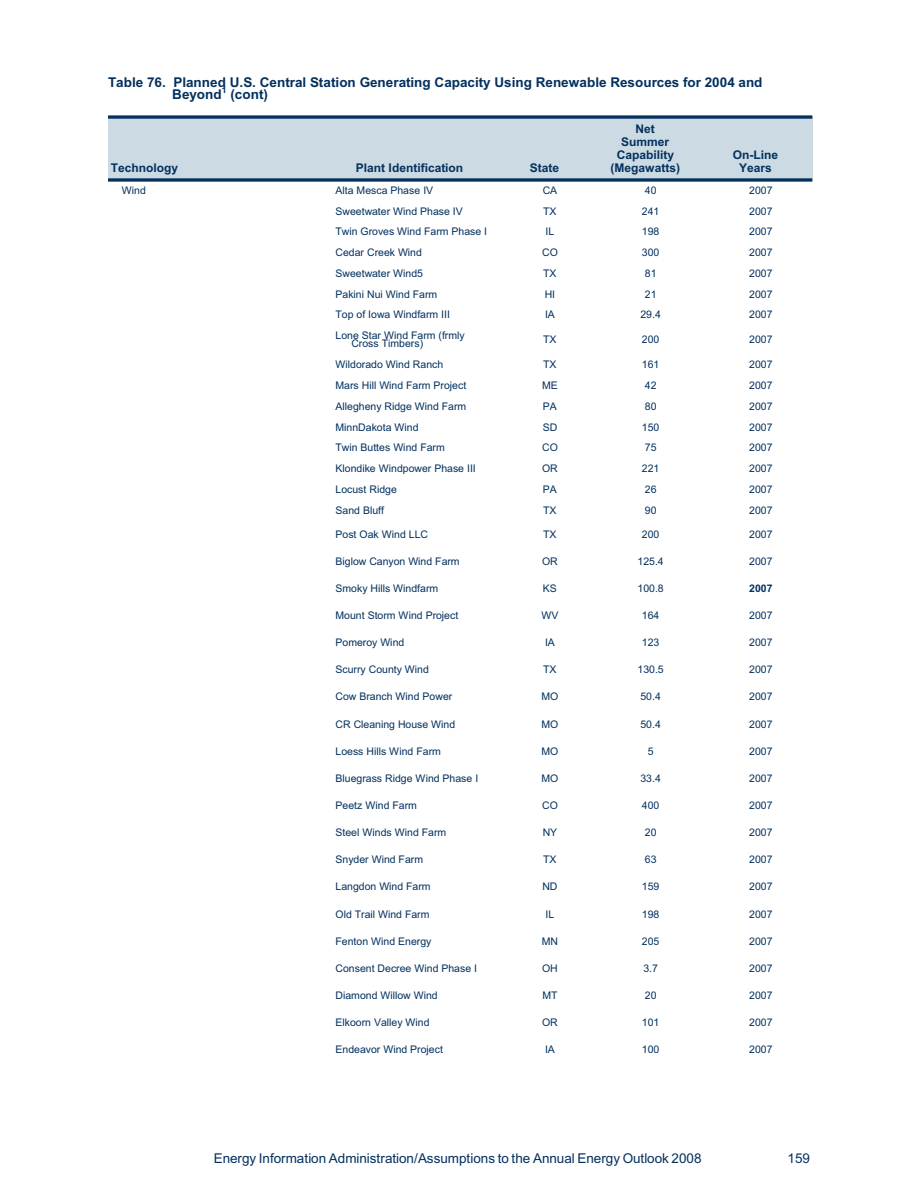
<style>
.page{position:relative;width:918px;height:1188px;background:#fff}
.page>*{position:absolute;margin:0;border:0;box-sizing:border-box;transform-origin:0 0}
.t1{font:700 13.5px/11.7px "Arial";color:#03305e}
.t2{font:13.5px "Helvetica";letter-spacing:-.005em;color:#03305e}
.t3{font:700 12px/12.9px "Arial";color:#03305e;text-align:center}
.t4{font:10.5px/8.1px "Arial";color:#03305e}
.t5{font:700 10.5px "Arial";color:#03305e}
.t6{font:700 8.7px "Arial";color:#03305e}
</style>
<div class="page">
<div style="left:108px;top:117px;width:214px;height:63px;background:#ccdbe3"></div>
<div style="left:322px;top:117px;width:175px;height:63px;background:#ccdbe3"></div>
<div style="left:497px;top:117px;width:95px;height:63px;background:#ccdbe3"></div>
<div style="left:592px;top:117px;width:107px;height:63px;background:#ccdbe3"></div>
<div style="left:699px;top:117px;width:113px;height:63px;background:#ccdbe3"></div>
<svg style="left:108px;top:115px;width:704px;height:4px"></svg>
<svg style="left:108px;top:178px;width:704px;height:4px"></svg>
<p class="t1" style="left:172px;top:78px;width:592px;text-indent:-64px">Table 76. Planned U.S. Central Station Generating Capacity Using Renewable Resources for 2004 and<br>Beyond</p>
<p class="t6" style="left:222px;top:86px;width:6px">1</p>
<p class="t1" style="left:230px;top:90px;width:39px">(cont)</p>
<p class="t3" style="left:111px;top:162px;width:69px">Technology</p>
<p class="t3" style="left:356px;top:162px;width:109px">Plant Identification</p>
<p class="t3" style="left:530px;top:162px;width:31px">State</p>
<p class="t3" style="left:611px;top:123px;width:71px">Net<br>Summer<br>Capability (Megawatts)</p>
<p class="t3" style="left:733px;top:149px;width:47px">On-Line<br>Years</p>
<p class="t4" style="left:122px;top:187px;width:26px">Wind</p>
<p class="t4" style="left:336px;top:187px;width:99px">Alta Mesca Phase IV</p>
<p class="t4" style="left:543px;top:187px;width:16px">CA</p>
<p class="t4" style="left:645px;top:187px;width:13px">40</p>
<p class="t4" style="left:749px;top:187px;width:25px">2007</p>
<p class="t4" style="left:336px;top:208px;width:129px">Sweetwater Wind Phase IV</p>
<p class="t4" style="left:543px;top:208px;width:15px">TX</p>
<p class="t4" style="left:642px;top:208px;width:19px">241</p>
<p class="t4" style="left:749px;top:208px;width:25px">2007</p>
<p class="t4" style="left:336px;top:229px;width:153px">Twin Groves Wind Farm Phase I</p>
<p class="t4" style="left:546px;top:229px;width:10px">IL</p>
<p class="t4" style="left:642px;top:229px;width:19px">198</p>
<p class="t4" style="left:749px;top:229px;width:25px">2007</p>
<p class="t4" style="left:336px;top:249px;width:88px">Cedar Creek Wind</p>
<p class="t4" style="left:542px;top:249px;width:17px">CO</p>
<p class="t4" style="left:642px;top:249px;width:19px">300</p>
<p class="t4" style="left:749px;top:249px;width:25px">2007</p>
<p class="t4" style="left:336px;top:270px;width:89px">Sweetwater Wind5</p>
<p class="t4" style="left:543px;top:270px;width:15px">TX</p>
<p class="t4" style="left:645px;top:270px;width:13px">81</p>
<p class="t4" style="left:749px;top:270px;width:25px">2007</p>
<p class="t4" style="left:336px;top:291px;width:103px">Pakini Nui Wind Farm</p>
<p class="t4" style="left:545px;top:291px;width:12px">HI</p>
<p class="t4" style="left:645px;top:291px;width:13px">21</p>
<p class="t4" style="left:749px;top:291px;width:25px">2007</p>
<p class="t4" style="left:336px;top:312px;width:116px">Top of Iowa Windfarm III</p>
<p class="t4" style="left:545px;top:312px;width:11px">IA</p>
<p class="t4" style="left:640px;top:312px;width:22px">29.4</p>
<p class="t4" style="left:749px;top:312px;width:25px">2007</p>
<p class="t4" style="left:351px;top:333px;width:115px;text-indent:-16px">Lone Star Wind Farm (frmly<br>Cross Timbers)</p>
<p class="t4" style="left:543px;top:337px;width:15px">TX</p>
<p class="t4" style="left:642px;top:337px;width:19px">200</p>
<p class="t4" style="left:749px;top:337px;width:25px">2007</p>
<p class="t4" style="left:336px;top:361px;width:109px">Wildorado Wind Ranch</p>
<p class="t4" style="left:543px;top:361px;width:15px">TX</p>
<p class="t4" style="left:642px;top:361px;width:19px">161</p>
<p class="t4" style="left:749px;top:361px;width:25px">2007</p>
<p class="t4" style="left:336px;top:382px;width:132px">Mars Hill Wind Farm Project</p>
<p class="t4" style="left:542px;top:382px;width:17px">ME</p>
<p class="t4" style="left:645px;top:382px;width:13px">42</p>
<p class="t4" style="left:749px;top:382px;width:25px">2007</p>
<p class="t4" style="left:336px;top:403px;width:132px">Allegheny Ridge Wind Farm</p>
<p class="t4" style="left:543px;top:403px;width:16px">PA</p>
<p class="t4" style="left:645px;top:403px;width:13px">80</p>
<p class="t4" style="left:749px;top:403px;width:25px">2007</p>
<p class="t4" style="left:336px;top:424px;width:85px">MinnDakota Wind</p>
<p class="t4" style="left:543px;top:424px;width:16px">SD</p>
<p class="t4" style="left:642px;top:424px;width:19px">150</p>
<p class="t4" style="left:749px;top:424px;width:25px">2007</p>
<p class="t4" style="left:336px;top:445px;width:111px">Twin Buttes Wind Farm</p>
<p class="t4" style="left:542px;top:445px;width:17px">CO</p>
<p class="t4" style="left:645px;top:445px;width:13px">75</p>
<p class="t4" style="left:749px;top:445px;width:25px">2007</p>
<p class="t4" style="left:336px;top:465px;width:142px">Klondike Windpower Phase III</p>
<p class="t4" style="left:542px;top:465px;width:17px">OR</p>
<p class="t4" style="left:642px;top:465px;width:19px">221</p>
<p class="t4" style="left:749px;top:465px;width:25px">2007</p>
<p class="t4" style="left:336px;top:486px;width:63px">Locust Ridge</p>
<p class="t4" style="left:543px;top:486px;width:16px">PA</p>
<p class="t4" style="left:645px;top:486px;width:13px">26</p>
<p class="t4" style="left:749px;top:486px;width:25px">2007</p>
<p class="t4" style="left:336px;top:507px;width:50px">Sand Bluff</p>
<p class="t4" style="left:543px;top:507px;width:15px">TX</p>
<p class="t4" style="left:645px;top:507px;width:13px">90</p>
<p class="t4" style="left:749px;top:507px;width:25px">2007</p>
<p class="t4" style="left:336px;top:531px;width:94px">Post Oak Wind LLC</p>
<p class="t4" style="left:543px;top:531px;width:15px">TX</p>
<p class="t4" style="left:642px;top:531px;width:19px">200</p>
<p class="t4" style="left:749px;top:531px;width:25px">2007</p>
<p class="t4" style="left:336px;top:558px;width:126px">Biglow Canyon Wind Farm</p>
<p class="t4" style="left:542px;top:558px;width:17px">OR</p>
<p class="t4" style="left:638px;top:558px;width:28px">125.4</p>
<p class="t4" style="left:749px;top:558px;width:25px">2007</p>
<p class="t4" style="left:336px;top:585px;width:104px">Smoky Hills Windfarm</p>
<p class="t4" style="left:543px;top:585px;width:16px">KS</p>
<p class="t4" style="left:638px;top:585px;width:28px">100.8</p>
<p class="t5" style="left:749px;top:584px;width:25px">2007</p>
<p class="t4" style="left:336px;top:612px;width:124px">Mount Storm Wind Project</p>
<p class="t4" style="left:541px;top:612px;width:19px">WV</p>
<p class="t4" style="left:642px;top:612px;width:19px">164</p>
<p class="t4" style="left:749px;top:612px;width:25px">2007</p>
<p class="t4" style="left:336px;top:639px;width:70px">Pomeroy Wind</p>
<p class="t4" style="left:545px;top:639px;width:11px">IA</p>
<p class="t4" style="left:642px;top:639px;width:19px">123</p>
<p class="t4" style="left:749px;top:639px;width:25px">2007</p>
<p class="t4" style="left:336px;top:667px;width:95px">Scurry County Wind</p>
<p class="t4" style="left:543px;top:667px;width:15px">TX</p>
<p class="t4" style="left:638px;top:667px;width:28px">130.5</p>
<p class="t4" style="left:749px;top:667px;width:25px">2007</p>
<p class="t4" style="left:336px;top:694px;width:118px">Cow Branch Wind Power</p>
<p class="t4" style="left:542px;top:694px;width:18px">MO</p>
<p class="t4" style="left:640px;top:694px;width:22px">50.4</p>
<p class="t4" style="left:749px;top:694px;width:25px">2007</p>
<p class="t4" style="left:336px;top:721px;width:121px">CR Cleaning House Wind</p>
<p class="t4" style="left:542px;top:721px;width:18px">MO</p>
<p class="t4" style="left:640px;top:721px;width:22px">50.4</p>
<p class="t4" style="left:749px;top:721px;width:25px">2007</p>
<p class="t4" style="left:336px;top:748px;width:107px">Loess Hills Wind Farm</p>
<p class="t4" style="left:542px;top:748px;width:18px">MO</p>
<p class="t4" style="left:648px;top:748px;width:7px">5</p>
<p class="t4" style="left:749px;top:748px;width:25px">2007</p>
<p class="t4" style="left:336px;top:775px;width:144px">Bluegrass Ridge Wind Phase I</p>
<p class="t4" style="left:542px;top:775px;width:18px">MO</p>
<p class="t4" style="left:640px;top:775px;width:22px">33.4</p>
<p class="t4" style="left:749px;top:775px;width:25px">2007</p>
<p class="t4" style="left:336px;top:802px;width:83px">Peetz Wind Farm</p>
<p class="t4" style="left:542px;top:802px;width:17px">CO</p>
<p class="t4" style="left:642px;top:802px;width:19px">400</p>
<p class="t4" style="left:749px;top:802px;width:25px">2007</p>
<p class="t4" style="left:336px;top:829px;width:112px">Steel Winds Wind Farm</p>
<p class="t4" style="left:543px;top:829px;width:16px">NY</p>
<p class="t4" style="left:645px;top:829px;width:13px">20</p>
<p class="t4" style="left:749px;top:829px;width:25px">2007</p>
<p class="t4" style="left:336px;top:857px;width:89px">Snyder Wind Farm</p>
<p class="t4" style="left:543px;top:857px;width:15px">TX</p>
<p class="t4" style="left:645px;top:857px;width:13px">63</p>
<p class="t4" style="left:749px;top:857px;width:25px">2007</p>
<p class="t4" style="left:336px;top:884px;width:97px">Langdon Wind Farm</p>
<p class="t4" style="left:542px;top:884px;width:17px">ND</p>
<p class="t4" style="left:642px;top:884px;width:19px">159</p>
<p class="t4" style="left:749px;top:884px;width:25px">2007</p>
<p class="t4" style="left:336px;top:911px;width:95px">Old Trail Wind Farm</p>
<p class="t4" style="left:546px;top:911px;width:10px">IL</p>
<p class="t4" style="left:642px;top:911px;width:19px">198</p>
<p class="t4" style="left:749px;top:911px;width:25px">2007</p>
<p class="t4" style="left:336px;top:938px;width:97px">Fenton Wind Energy</p>
<p class="t4" style="left:542px;top:938px;width:18px">MN</p>
<p class="t4" style="left:642px;top:938px;width:19px">205</p>
<p class="t4" style="left:749px;top:938px;width:25px">2007</p>
<p class="t4" style="left:336px;top:965px;width:143px">Consent Decree Wind Phase I</p>
<p class="t4" style="left:542px;top:965px;width:17px">OH</p>
<p class="t4" style="left:643px;top:965px;width:16px">3.7</p>
<p class="t4" style="left:749px;top:965px;width:25px">2007</p>
<p class="t4" style="left:336px;top:992px;width:104px">Diamond Willow Wind</p>
<p class="t4" style="left:542px;top:992px;width:17px">MT</p>
<p class="t4" style="left:645px;top:992px;width:13px">20</p>
<p class="t4" style="left:749px;top:992px;width:25px">2007</p>
<p class="t4" style="left:336px;top:1019px;width:95px">Elkoorn Valley Wind</p>
<p class="t4" style="left:542px;top:1019px;width:17px">OR</p>
<p class="t4" style="left:642px;top:1019px;width:19px">101</p>
<p class="t4" style="left:749px;top:1019px;width:25px">2007</p>
<p class="t4" style="left:336px;top:1047px;width:109px">Endeavor Wind Project</p>
<p class="t4" style="left:545px;top:1047px;width:11px">IA</p>
<p class="t4" style="left:642px;top:1047px;width:19px">100</p>
<p class="t4" style="left:749px;top:1047px;width:25px">2007</p>
<p class="t2" style="left:214px;top:1153px;width:489px">Energy Information Administration/Assumptions to the Annual Energy Outlook 2008</p>
<p class="t2" style="left:788px;top:1153px;width:24px">159</p>
</div>
